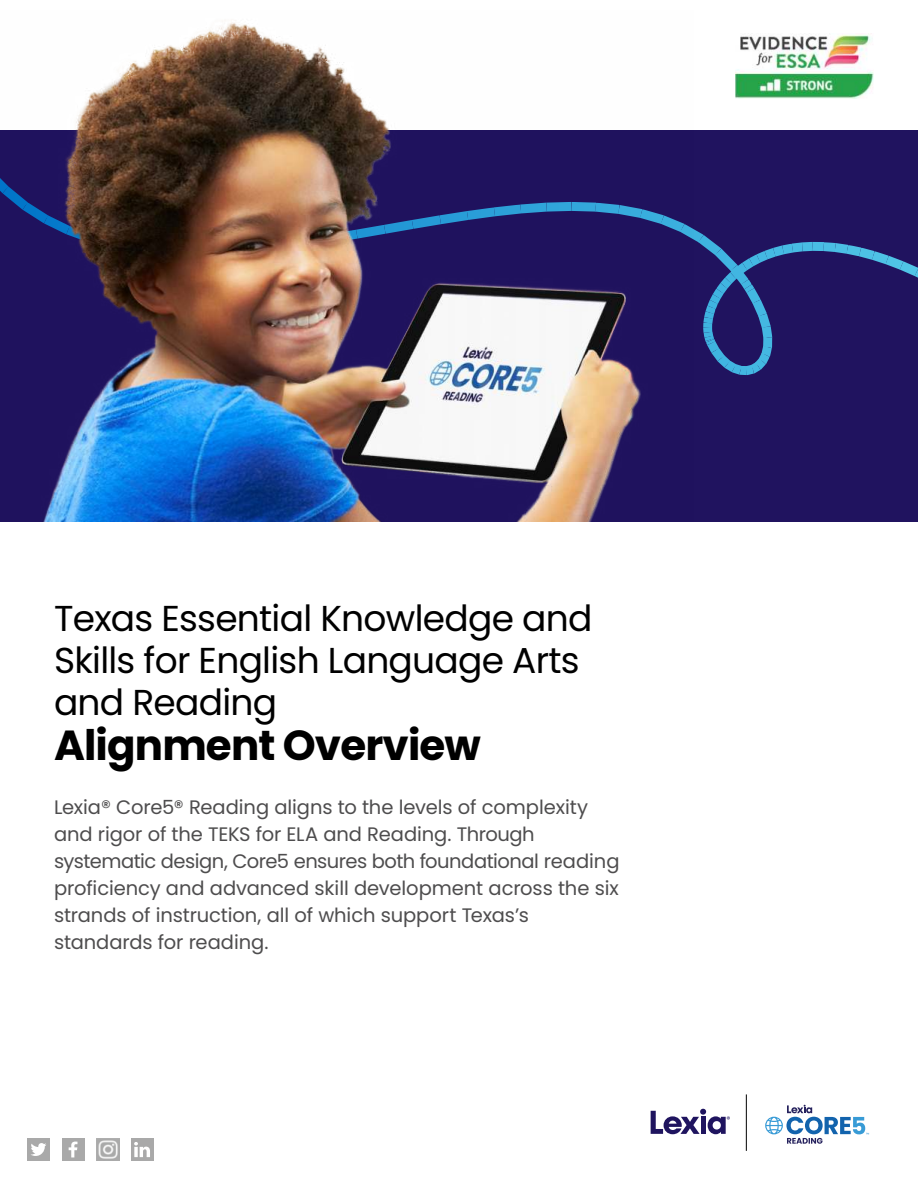
<style>
.page{position:relative;width:918px;height:1188px;background:#fff}
.page>*{position:absolute;margin:0;border:0;box-sizing:border-box;transform-origin:0 0}
.t1{font:700 42px "Poppins";letter-spacing:-.02em;color:#000}
.t2{font:36px/42px "Poppins";letter-spacing:-.02em;color:#000}
.t3{font:19.5px/27px "Poppins";letter-spacing:-.005em;color:#4e4d4e}
</style>
<div class="page">
<svg style="left:765px;top:1105px;width:104px;height:39px"></svg>
<svg style="left:651px;top:1109px;width:79px;height:25px"></svg>
<hr style="left:746px;top:1094px;width:1px;height:57px;background:#000">
<div style="left:27px;top:1138px;width:23px;height:23px;background:#a9a9a9"></div>
<svg style="left:31px;top:1143px;width:15px;height:13px"></svg>
<div style="left:62px;top:1138px;width:22px;height:23px;background:#a9a9a9"></div>
<svg style="left:69px;top:1142px;width:8px;height:15px"></svg>
<img style="left:96px;top:1138px;width:23px;height:23px">
<div style="left:131px;top:1138px;width:23px;height:23px;background:#a9a9a9"></div>
<svg style="left:134px;top:1142px;width:16px;height:15px"></svg>
<div style="left:0;top:130px;width:918px;height:392px;background:#20135f"></div>
<img style="left:693px;top:229px;width:11px;height:13px">
<img style="left:698px;top:235px;width:15px;height:11px">
<svg style="left:703px;top:242px;width:145px;height:133px"></svg>
<img style="left:846px;top:245px;width:15px;height:11px">
<img style="left:859px;top:248px;width:15px;height:12px">
<img style="left:872px;top:251px;width:17px;height:13px">
<img style="left:886px;top:256px;width:16px;height:14px">
<img style="left:900px;top:261px;width:18px;height:15px">
<img style="left:915px;top:268px;width:3px;height:10px">
<img style="left:0;top:22px;width:693px;height:500px">
<img style="left:736px;top:34px;width:138px;height:65px">
<h2 class="t2" style="left:54px;top:598px;width:540px">Texas Essential Knowledge and<br>Skills for English Language Arts and Reading</h2>
<h1 class="t1" style="left:54px;top:726px;width:428px">Alignment Overview</h1>
<p class="t3" style="left:54px;top:794px;width:567px">Lexia® Core5® Reading aligns to the levels of complexity and rigor of the TEKS for ELA and Reading. Through systematic design, Core5 ensures both foundational reading proficiency and advanced skill development across the six strands of instruction, all of which support Texas’s standards for reading.</p>
</div>
